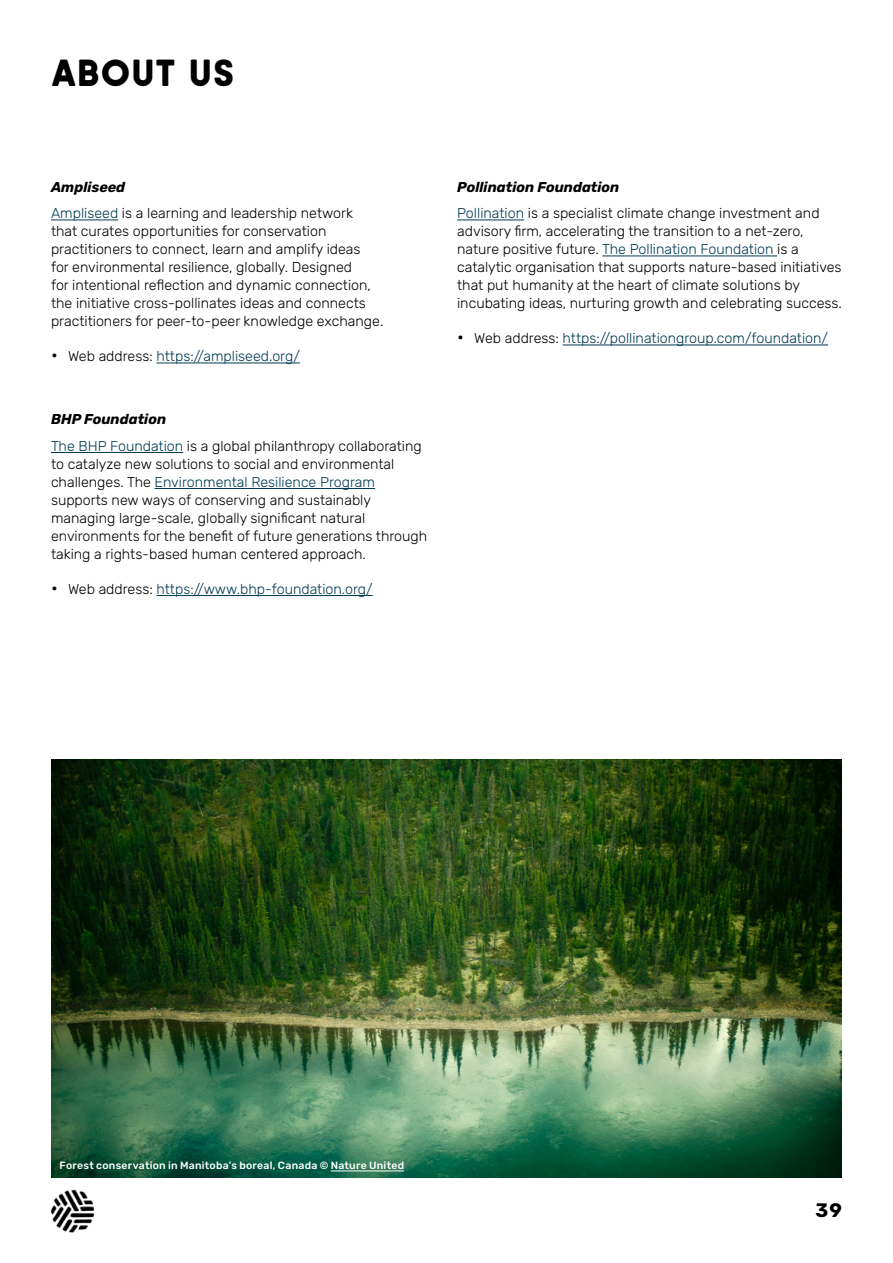
<style>
.page{position:relative;width:893px;height:1263px;background:#fff}
.page>*{position:absolute;margin:0;border:0;box-sizing:border-box;transform-origin:0 0}
.t1{font:36px "A Type Stencil 2.0";letter-spacing:.02em;color:#000}
.t2{font:700 19.5px "Rubik";color:#000}
.t3{font:300 14.25px/18px "Rubik";color:#000}
.t4{font:300 14.25px "Rubik";color:#003b52}
.t5{font:500 10.5px "Rubik";letter-spacing:.02em;color:#fff}
.s1{font-weight:700;font-style:italic}
.s2{color:#003b52}
.s3{font-weight:400;font-size:18px;color:#000}
.s4{color:#000}
</style>
<div class="page">
<img style="left:51px;top:1189px;width:43px;height:44px">
<hr style="left:51px;top:220px;width:67px;height:1px;background:#003b52">
<hr style="left:157px;top:363px;width:143px;height:1px;background:#003b52">
<hr style="left:51px;top:452px;width:132px;height:1px;background:#003b52">
<hr style="left:155px;top:488px;width:220px;height:1px;background:#003b52">
<hr style="left:157px;top:595px;width:216px;height:1px;background:#003b52">
<hr style="left:457px;top:220px;width:67px;height:1px;background:#003b52">
<hr style="left:602px;top:256px;width:175px;height:1px;background:#003b52">
<hr style="left:563px;top:345px;width:265px;height:1px;background:#003b52">
<img style="left:51px;top:759px;width:791px;height:419px">
<hr style="left:331px;top:1171px;width:73px;height:1px;background:#fff">
<h1 class="t1" style="left:51px;top:51px;width:185px">ABOUT US</h1>
<p class="t3" style="left:51px;top:174px;width:303px;line-height:26.5px"><span class="s1">Ampliseed<br></span><span class="s2">Ampliseed</span> is a learning and leadership network</p>
<p class="t3" style="left:51px;top:223px;width:334px">that curates opportunities for conservation practitioners to connect, learn and amplify ideas<br>for environmental resilience, globally. Designed<br>for intentional reflection and dynamic connection, the initiative cross-pollinates ideas and connects practitioners for peer-to-peer knowledge exchange.</p>
<p class="t4" style="left:51px;top:349px;width:250px"><span class="s3">•</span> <span class="s4">Web address:</span> https://ampliseed.org/</p>
<p class="t3" style="left:51px;top:407px;width:372px;line-height:26.5px"><span class="s1">BHP Foundation<br></span><span class="s2">The BHP Foundation</span> is a global philanthropy collaborating</p>
<p class="t3" style="left:51px;top:455px;width:378px">to catalyze new solutions to social and environmental challenges. The <span class="s2">Environmental Resilience Program </span>supports new ways of conserving and sustainably managing large-scale, globally significant natural environments for the benefit of future generations through taking a rights-based human centered approach.</p>
<p class="t4" style="left:51px;top:581px;width:323px"><span class="s3">•</span> <span class="s4">Web address:</span> https://www.bhp-foundation.org/</p>
<p class="t3" style="left:457px;top:174px;width:364px;line-height:26.5px"><span class="s1">Pollination Foundation<br></span><span class="s2">Pollination</span> is a specialist climate change investment and</p>
<p class="t3" style="left:457px;top:223px;width:386px">advisory firm, accelerating the transition to a net-zero, nature positive future. <span class="s2">The Pollination Foundation</span> is a catalytic organisation that supports nature-based initiatives that put humanity at the heart of climate solutions by incubating ideas, nurturing growth and celebrating success.</p>
<p class="t4" style="left:457px;top:331px;width:372px"><span class="s3">•</span> <span class="s4">Web address:</span> https://pollinationgroup.com/foundation/</p>
<p class="t5" style="left:60px;top:1160px;width:346px">Forest conservation in Manitoba’s boreal, Canada © Nature United</p>
<h2 class="t2" style="left:816px;top:1199px;width:28px">39</h2>
</div>
